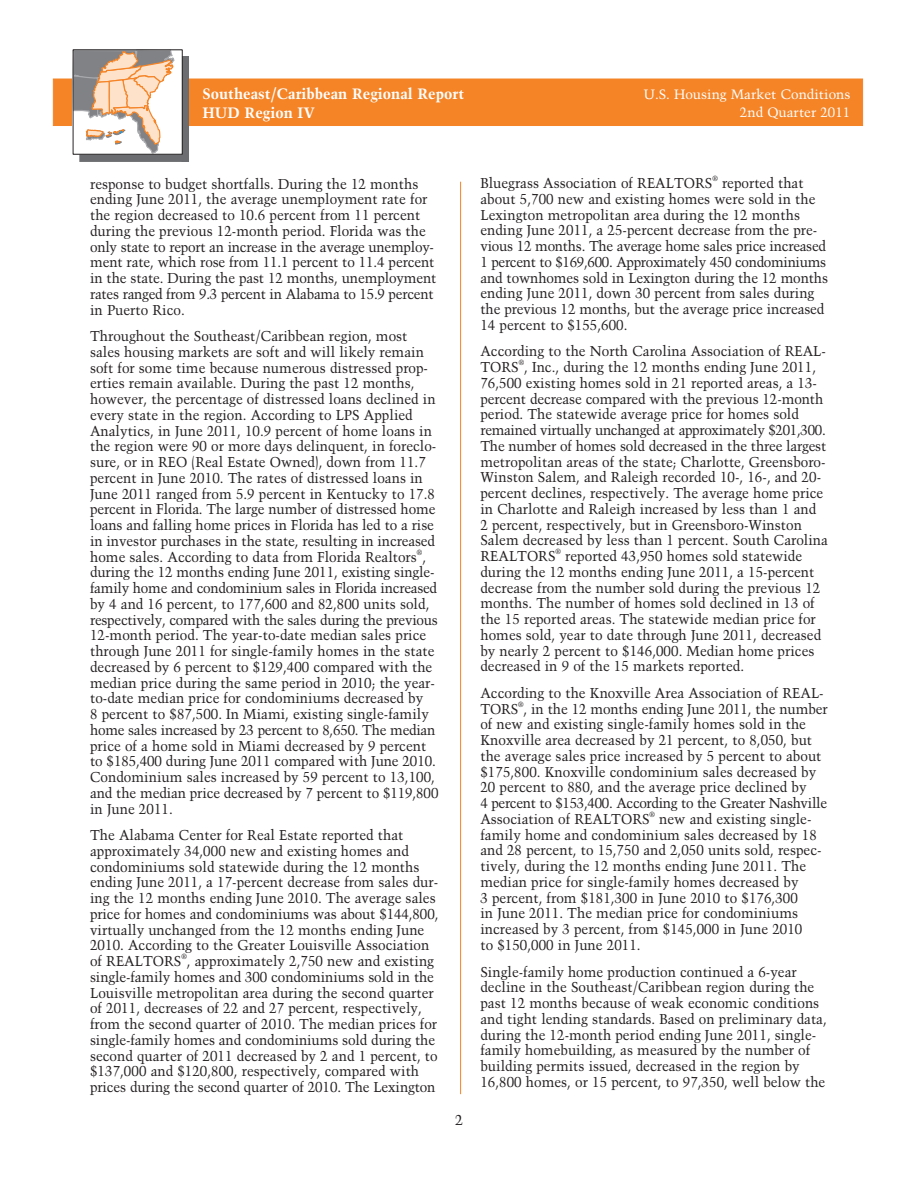
<style>
.page{position:relative;width:918px;height:1188px;background:#fff}
.page>*{position:absolute;margin:0;border:0;box-sizing:border-box;transform-origin:0 0}
.t1{font:700 15px "Trump Mediaeval";color:#fff}
.Plain_Text{font:14.25px/15.8px "Trump Mediaeval";color:#231f20;scale:.95 1}
.Plain_Text-2{font:14.25px "Trump Mediaeval";color:#231f20}
.t2{font:13.5px "Trump Mediaeval";color:#fff}
.Plain_Text-3{font:7.5px "Trump Mediaeval";color:#231f20;scale:.95 1}
</style>
<div class="page">
<div style="left:53px;top:79px;width:810px;height:47px;background:#f58427"></div>
<div style="left:73px;top:50px;width:109px;height:104px;background:#fff"></div>
<div style="left:182px;top:56px;width:7px;height:106px;background:#6c6d70"></div>
<div style="left:79px;top:155px;width:109px;height:7px;background:#6c6d70"></div>
<div style="left:73px;top:49px;width:110px;height:106px;border:1px solid #231f20"></div>
<svg style="left:73px;top:49px;width:103px;height:105px"></svg>
<hr style="left:460px;top:182px;width:1px;height:912px;background:#f58427">
<p class="t1" style="left:202px;top:84px;width:263px">Southeast/Caribbean Regional Report</p>
<p class="t1" style="left:202px;top:104px;width:114px">HUD Region IV</p>
<p class="t2" style="left:644px;top:86px;width:208px">U.S. Housing Market Conditions</p>
<p class="t2" style="left:740px;top:104px;width:112px">2nd Quarter 2011</p>
<p class="Plain_Text" style="left:90px;top:176px;width:366px">response to budget shortfalls. During the 12 months ending June 2011, the average unemployment rate for the region decreased to 10.6 percent from 11 percent during the previous 12-month period. Florida was the only state to report an increase in the average unemploy&shy;ment rate, which rose from 11.1 percent to 11.4 percent in the state. During the past 12 months, unemployment rates ranged from 9.3 percent in Alabama to 15.9 percent in Puerto Rico.</p>
<p class="Plain_Text" style="left:90px;top:328px;width:366px">Throughout the Southeast/Caribbean region, most sales housing markets are soft and will likely remain soft for some time because numerous distressed prop&shy;erties remain available. During the past 12 months, however, the percentage of distressed loans declined in every state in the region. According to LPS Applied Analytics, in June 2011, 10.9 percent of home loans in the region were 90 or more days delinquent, in foreclo&shy;sure, or in REO (Real Estate Owned), down from 11.7 percent in June 2010. The rates of distressed loans in June 2011 ranged from 5.9 percent in Kentucky to 17.8 percent in Florida. The large number of distressed home loans and falling home prices in Florida has led to a rise in investor purchases in the state, resulting in increased home sales. According to data from Florida Realtors ,</p>
<p class="Plain_Text-3" style="left:417px;top:547px;width:7px">®</p>
<p class="Plain_Text" style="left:90px;top:564px;width:368px">during the 12 months ending June 2011, existing single&shy;family home and condominium sales in Florida increased by 4 and 16 percent, to 177,600 and 82,800 units sold, respectively, compared with the sales during the previous 12-month period. The year-to-date median sales price through June 2011 for single-family homes in the state decreased by 6 percent to $129,400 compared with the median price during the same period in 2010; the year&shy;to-date median price for condominiums decreased by<br>8 percent to $87,500. In Miami, existing single-family home sales increased by 23 percent to 8,650. The median price of a home sold in Miami decreased by 9 percent to $185,400 during June 2011 compared with June 2010.<br>Condominium sales increased by 59 percent to 13,100, and the median price decreased by 7 percent to $119,800 in June 2011.</p>
<p class="Plain_Text" style="left:90px;top:827px;width:368px">The Alabama Center for Real Estate reported that approximately 34,000 new and existing homes and condominiums sold statewide during the 12 months ending June 2011, a 17-percent decrease from sales dur&shy;ing the 12 months ending June 2010. The average sales price for homes and condominiums was about $144,800, virtually unchanged from the 12 months ending June 2010. According to the Greater Louisville Association of REALTORS , approximately 2,750 new and existing</p>
<p class="Plain_Text-3" style="left:181px;top:952px;width:7px">®</p>
<p class="Plain_Text" style="left:90px;top:969px;width:367px">single-family homes and 300 condominiums sold in the Louisville metropolitan area during the second quarter of 2011, decreases of 22 and 27 percent, respectively, from the second quarter of 2010. The median prices for single-family homes and condominiums sold during the second quarter of 2011 decreased by 2 and 1 percent, to $137,000 and $120,800, respectively, compared with prices during the second quarter of 2010. The Lexington</p>
<p class="Plain_Text-2" style="left:455px;top:1111px;width:9px">2</p>
<p class="Plain_Text" style="left:480px;top:175px;width:246px">Bluegrass Association of REALTORS</p>
<p class="Plain_Text-3" style="left:712px;top:174px;width:7px">®</p>
<p class="Plain_Text" style="left:480px;top:175px;width:367px;text-indent:242px">reported that about 5,700 new and existing homes were sold in the Lexington metropolitan area during the 12 months ending June 2011, a 25-percent decrease from the pre&shy;vious 12 months. The average home sales price increased 1 percent to $169,600. Approximately 450 condominiums and townhomes sold in Lexington during the 12 months ending June 2011, down 30 percent from sales during the previous 12 months, but the average price increased 14 percent to $155,600.</p>
<p class="Plain_Text" style="left:480px;top:343px;width:364px">According to the North Carolina Association of REAL-<br>TORS , Inc., during the 12 months ending June 2011,</p>
<p class="Plain_Text-3" style="left:519px;top:358px;width:7px">®</p>
<p class="Plain_Text" style="left:480px;top:375px;width:367px">76,500 existing homes sold in 21 reported areas, a 13- percent decrease compared with the previous 12-month period. The statewide average price for homes sold remained virtually unchanged at approximately $201,300.<br>The number of homes sold decreased in the three largest metropolitan areas of the state; Charlotte, Greensboro-Winston Salem, and Raleigh recorded 10-, 16-, and 20- percent declines, respectively. The average home price in Charlotte and Raleigh increased by less than 1 and<br>2 percent, respectively, but in Greensboro-Winston Salem decreased by less than 1 percent. South Carolina REALTORS</p>
<p class="Plain_Text-3" style="left:556px;top:547px;width:7px">®</p>
<p class="Plain_Text" style="left:480px;top:548px;width:360px;text-indent:85px">reported 43,950 homes sold statewide during the 12 months ending June 2011, a 15-percent decrease from the number sold during the previous 12 months. The number of homes sold declined in 13 of the 15 reported areas. The statewide median price for homes sold, year to date through June 2011, decreased by nearly 2 percent to $146,000. Median home prices decreased in 9 of the 15 markets reported.</p>
<p class="Plain_Text" style="left:480px;top:685px;width:367px">According to the Knoxville Area Association of REAL-<br>TORS , in the 12 months ending June 2011, the number</p>
<p class="Plain_Text-3" style="left:518px;top:700px;width:7px">®</p>
<p class="Plain_Text" style="left:480px;top:716px;width:366px">of new and existing single-family homes sold in the Knoxville area decreased by 21 percent, to 8,050, but the average sales price increased by 5 percent to about $175,800. Knoxville condominium sales decreased by 20 percent to 880, and the average price declined by<br>4 percent to $153,400. According to the Greater Nashville Association of REALTORS</p>
<p class="Plain_Text-3" style="left:650px;top:810px;width:7px">®</p>
<p class="Plain_Text" style="left:480px;top:811px;width:361px;text-indent:179px">new and existing single&shy;family home and condominium sales decreased by 18 and 28 percent, to 15,750 and 2,050 units sold, respec&shy;tively, during the 12 months ending June 2011. The median price for single-family homes decreased by<br>3 percent, from $181,300 in June 2010 to $176,300<br>in June 2011. The median price for condominiums increased by 3 percent, from $145,000 in June 2010<br>to $150,000 in June 2011.</p>
<p class="Plain_Text" style="left:480px;top:963px;width:366px">Single-family home production continued a 6-year decline in the Southeast/Caribbean region during the past 12 months because of weak economic conditions and tight lending standards. Based on preliminary data, during the 12-month period ending June 2011, single&shy;family homebuilding, as measured by the number of building permits issued, decreased in the region by 16,800 homes, or 15 percent, to 97,350, well below the</p>
</div>
